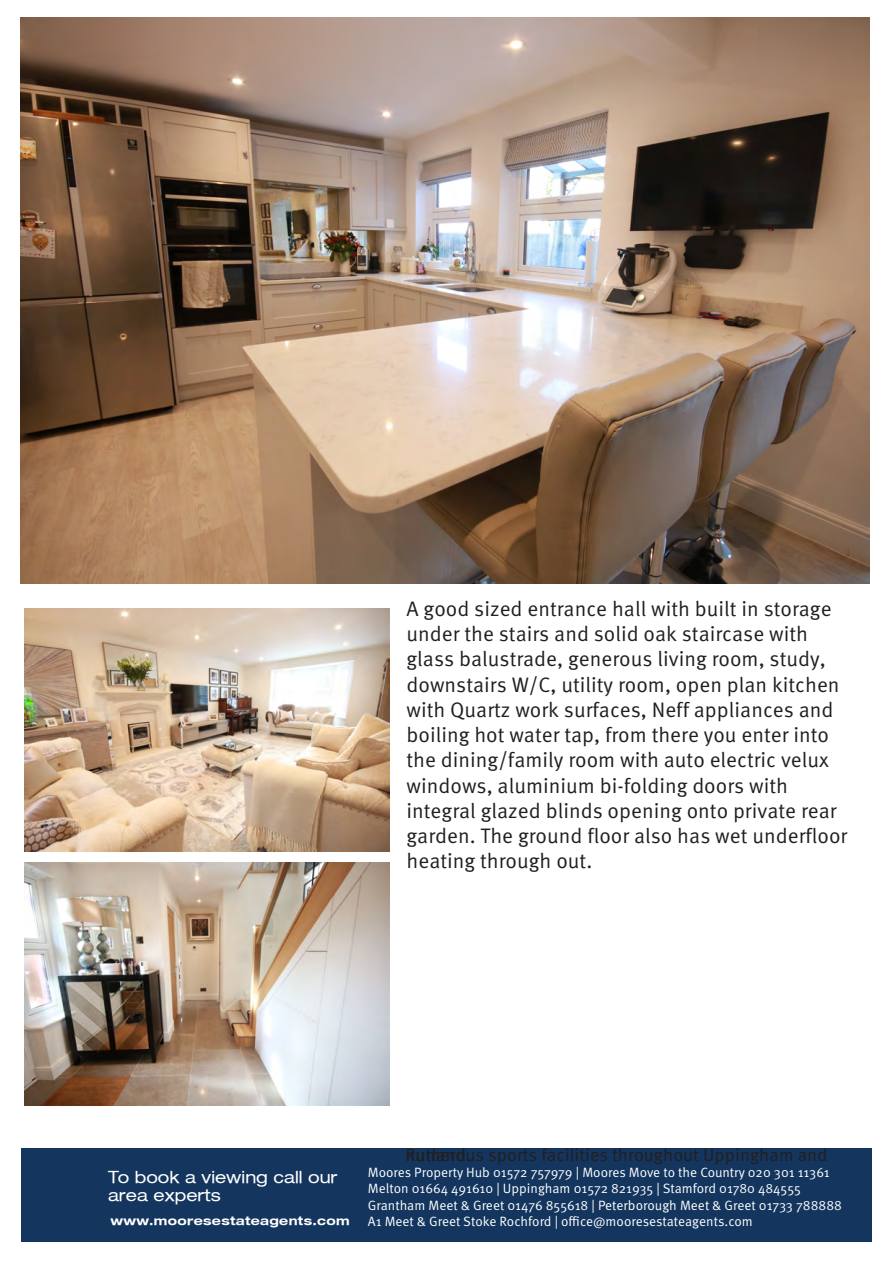
<style>
.page{position:relative;width:893px;height:1263px;background:#fff}
.page>*{position:absolute;margin:0;border:0;box-sizing:border-box;transform-origin:0 0}
.t1{font:21px/25.2px "Meta Pro";color:#231f20}
.t2{font:18px "Meta Pro";color:#231f20}
.t3{font:expanded 16.8px/18.6px "Helvetica Neue LT";color:#fff}
.t4{font:13.5px/16.5px "Meta Pro Norm";color:#fff}
.t5{font:700 expanded 12px "Helvetica Neue LT";letter-spacing:.03em;color:#fff}
</style>
<div class="page">
<img style="left:25px;top:608px;width:364px;height:244px">
<img style="left:20px;top:17px;width:849px;height:566px">
<div style="left:21px;top:1148px;width:851px;height:94px;background:#13355e"></div>
<img style="left:24px;top:863px;width:365px;height:243px">
<p class="t1" style="left:406px;top:597px;width:442px">A good sized entrance hall with built in storage under the stairs and solid oak staircase with glass balustrade, generous living room, study, downstairs W/C, utility room, open plan kitchen with Quartz work surfaces, Neff appliances and boiling hot water tap, from there you enter into the dining/family room with auto electric velux windows, aluminium bi-folding doors with integral glazed blinds opening onto private rear garden. The ground floor also has wet underfloor heating through out.</p>
<p class="t2" style="left:406px;top:1143px;width:423px">n merous sports facilities throughout Uppingham and</p>
<p class="t2" style="left:406px;top:1143px;width:67px">Rutland.</p>
<p class="t3" style="left:108px;top:1167px;width:231px">To book a viewing call our area experts</p>
<p class="t4" style="left:368px;top:1163px;width:463px">Moores Property Hub 01572 757979 | Moores Move to the Country 020 301 11361<br>Melton 01664 491610 | Uppingham 01572 821935 | Stamford 01780 484555</p>
<p class="t4" style="left:368px;top:1196px;width:476px">Grantham Meet &amp; Greet 01476 855618 | Peterborough Meet &amp; Greet 01733 788888</p>
<p class="t5" style="left:111px;top:1213px;width:241px">www.mooresestateagents.com</p>
<p class="t4" style="left:368px;top:1212px;width:386px">A1 Meet &amp; Greet Stoke Rochford | office@mooresestateagents.com</p>
</div>
